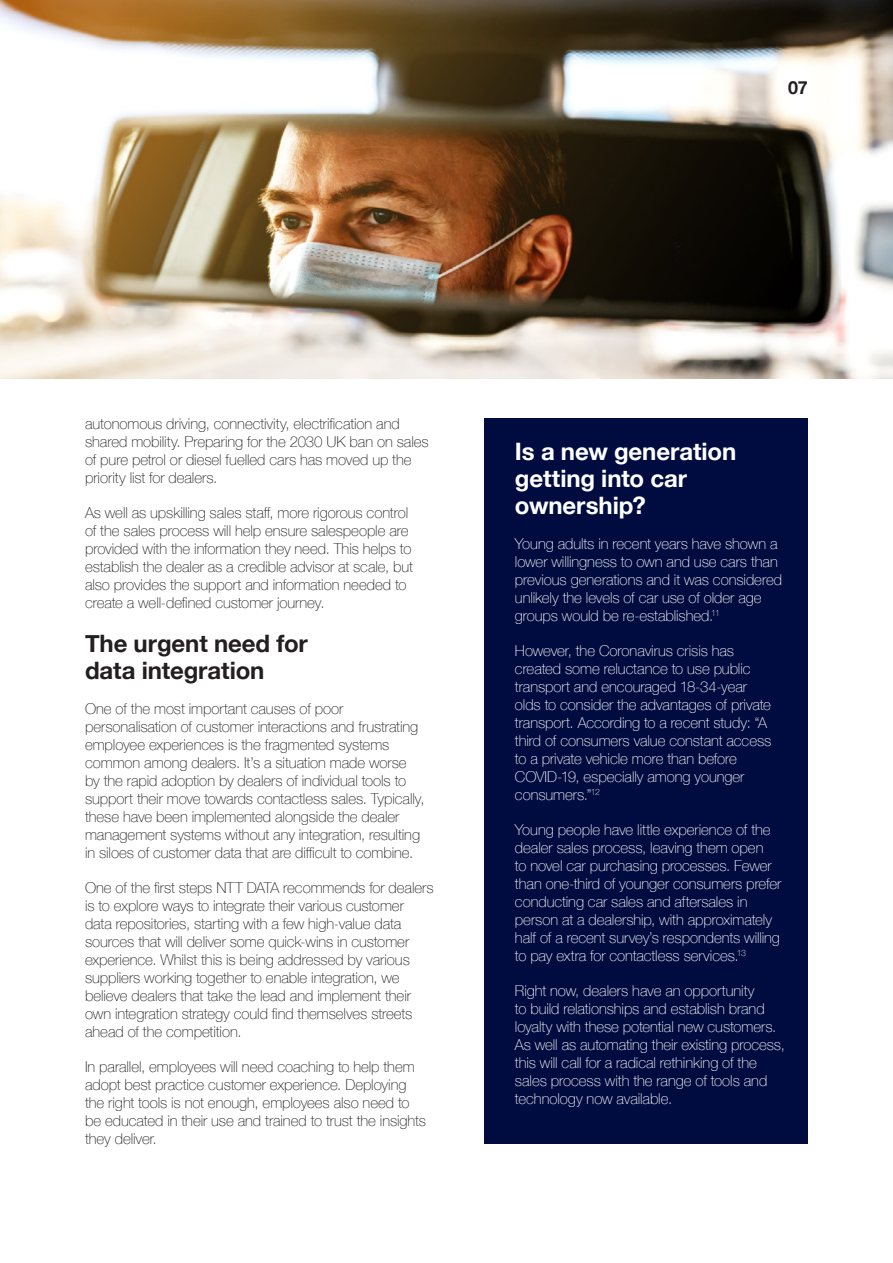
<style>
.page{position:relative;width:893px;height:1263px;background:#fff}
.page>*{position:absolute;margin:0;border:0;box-sizing:border-box;transform-origin:0 0}
.INTROS{font:700 24px/27px "Helvetica Neue";letter-spacing:-.005em;color:#fff}
.COPY{font:700 24px/27px "Helvetica Neue";letter-spacing:-.005em;color:#231f20}
.SUB_TITLE{font:700 18px "Helvetica Neue";color:#231f20}
.COPY-2{font:100 15px/18px "Helvetica Neue";letter-spacing:-.005em;color:#231f20}
.COPY-3{font:100 15px/18px "Helvetica Neue";letter-spacing:-.005em;color:#fff}
</style>
<div class="page">
<div style="left:485px;top:418px;width:323px;height:726px;background:#000c40"></div>
<img style="left:0;top:0;width:893px;height:378px">
<p class="SUB_TITLE" style="left:788px;top:73px;width:21px">07</p>
<p class="COPY-2" style="left:85px;top:414px;width:345px">autonomous driving, connectivity, electrification and shared mobility. Preparing for the 2030 UK ban on sales of pure petrol or diesel fuelled cars has moved up the priority list for dealers.</p>
<p class="COPY-2" style="left:85px;top:503px;width:330px">As well as upskilling sales staff, more rigorous control of the sales process will help ensure salespeople are provided with the information they need. This helps to establish the dealer as a credible advisor at scale, but also provides the support and information needed to create a well-defined customer journey.</p>
<p class="COPY" style="left:85px;top:630px;width:224px">The urgent need for data integration</p>
<p class="COPY-2" style="left:85px;top:699px;width:341px">One of the most important causes of poor personalisation of customer interactions and frustrating employee experiences is the fragmented systems common among dealers. It’s a situation made worse by the rapid adoption by dealers of individual tools to support their move towards contactless sales. Typically, these have been implemented alongside the dealer management systems without any integration, resulting in siloes of customer data that are difficult to combine.</p>
<p class="COPY-2" style="left:85px;top:878px;width:350px">One of the first steps NTT DATA recommends for dealers is to explore ways to integrate their various customer data repositories, starting with a few high-value data sources that will deliver some quick-wins in customer experience. Whilst this is being addressed by various suppliers working together to enable integration, we believe dealers that take the lead and implement their own integration strategy could find themselves streets ahead of the competition.</p>
<p class="COPY-2" style="left:85px;top:1057px;width:342px">In parallel, employees will need coaching to help them adopt best practice customer experience. Deploying the right tools is not enough, employees also need to be educated in their use and trained to trust the insights they deliver.</p>
<p class="INTROS" style="left:515px;top:438px;width:223px">Is a new generation getting into car ownership?</p>
<p class="COPY-3" style="left:515px;top:534px;width:269px">Young adults in recent years have shown a lower willingness to own and use cars than previous generations and it was considered unlikely the levels of car use of older age groups would be re-established.<sup>11</sup></p>
<p class="COPY-3" style="left:515px;top:641px;width:258px">However, the Coronavirus crisis has created some reluctance to use public transport and encouraged 18-34-year olds to consider the advantages of private transport. According to a recent study: “A third of consumers value constant access to a private vehicle more than before COVID-19, especially among younger consumers.”<sup>12</sup></p>
<p class="COPY-3" style="left:515px;top:820px;width:268px">Young people have little experience of the dealer sales process, leaving them open<br>to novel car purchasing processes. Fewer than one-third of younger consumers prefer conducting car sales and aftersales in person at a dealership, with approximately half of a recent survey’s respondents willing to pay extra for contactless services.<sup>13</sup></p>
<p class="COPY-3" style="left:515px;top:981px;width:271px">Right now, dealers have an opportunity<br>to build relationships and establish brand loyalty with these potential new customers.<br>As well as automating their existing process, this will call for a radical rethinking of the sales process with the range of tools and technology now available.</p>
</div>
